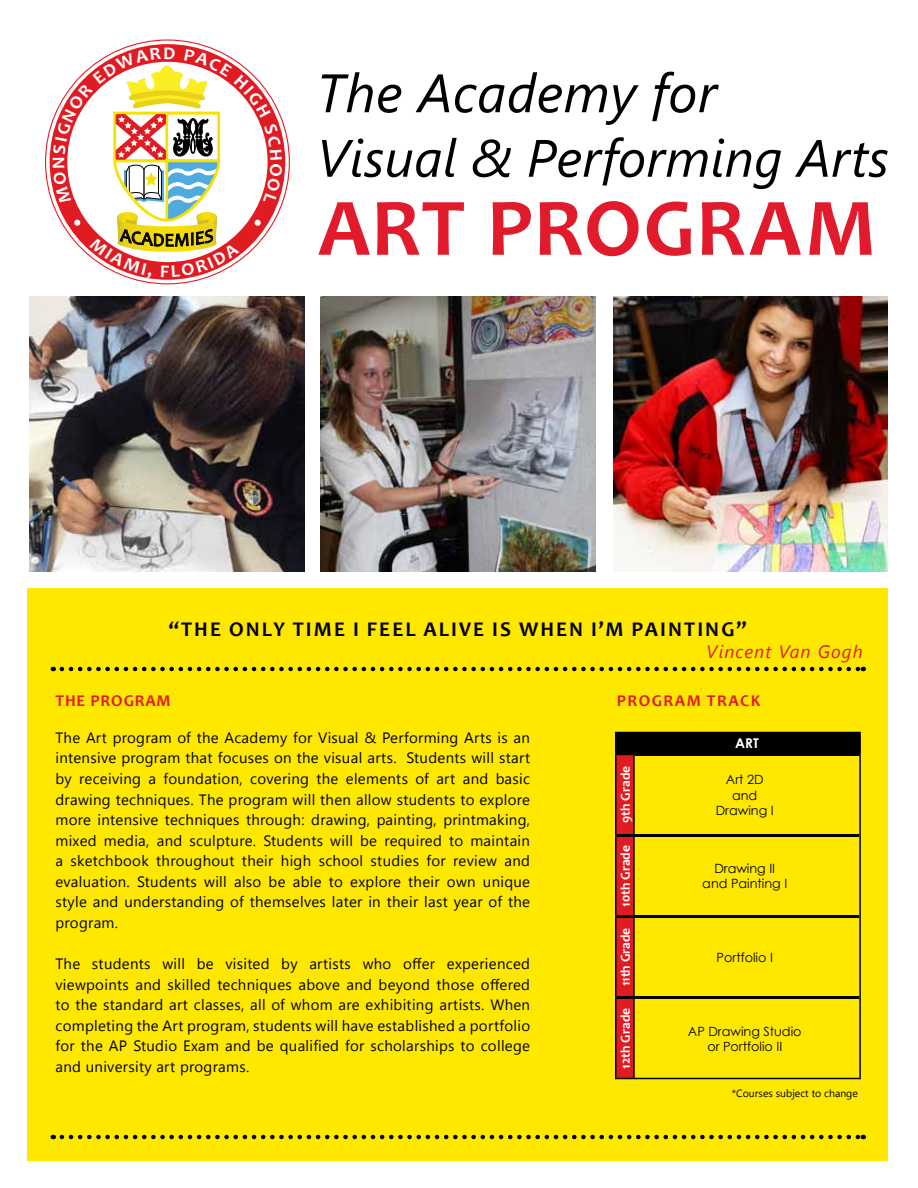
<style>
.page{position:relative;width:918px;height:1188px;background:#fff}
.page>*{position:absolute;margin:0;border:0;box-sizing:border-box;transform-origin:0 0}
.t1{font:700 82.5px "Candara";letter-spacing:.015em;color:#e11a2c}
.t2{font:italic 54px "Segoe UI";letter-spacing:.01em;color:#000}
.t3{font:italic 52.5px "Segoe UI";letter-spacing:.005em;color:#000}
.t4{font:700 21px "Candara";letter-spacing:.1em;color:#000}
.t5{font:18.75px "Candara";color:#000}
.t6{font:italic 18px "Segoe UI";letter-spacing:.06em;color:#e11b22}
.t7{font:700 16.5px "Candara";letter-spacing:.09em;color:#e11b22}
.t8{font:15px/20.5px "Segoe UI";letter-spacing:.02em;color:#000;text-align:justify}
.t9{font:700 13.5px "Candara";color:#fff}
.t10{font:700 13.5px "Century Gothic";color:#fff}
.t11{font:12.75px/15.3px "Century Gothic";color:#000;text-align:center}
.t12{font:10.5px "Segoe UI";color:#000}
</style>
<div class="page">
<div style="left:27px;top:588px;width:861px;height:573px;background:#ffe800"></div>
<svg style="left:62px;top:1135px;width:802px;height:4px"></svg>
<svg style="left:62px;top:667px;width:802px;height:4px"></svg>
<hr style="left:634px;top:732px;width:227px;height:1px;background:#000">
<hr style="left:859px;top:733px;width:2px;height:21px;background:#000">
<hr style="left:859px;top:754px;width:2px;height:82px;background:#000">
<hr style="left:859px;top:836px;width:2px;height:80px;background:#000">
<hr style="left:859px;top:916px;width:2px;height:82px;background:#000">
<hr style="left:859px;top:998px;width:2px;height:80px;background:#000">
<svg style="left:615px;top:732px;width:245px;height:347px"></svg>
<hr style="left:634px;top:1078px;width:227px;height:1px;background:#000">
<hr style="left:635px;top:753px;width:224px;height:3px;background:#000">
<hr style="left:634px;top:834px;width:225px;height:3px;background:#000">
<hr style="left:634px;top:915px;width:225px;height:3px;background:#000">
<hr style="left:634px;top:996px;width:225px;height:3px;background:#000">
<hr style="left:616px;top:834px;width:18px;height:3px;background:#000">
<hr style="left:616px;top:915px;width:18px;height:3px;background:#000">
<hr style="left:616px;top:996px;width:18px;height:3px;background:#000">
<img style="left:321px;top:297px;width:274px;height:274px">
<img style="left:613px;top:297px;width:275px;height:274px">
<img style="left:30px;top:297px;width:274px;height:274px">
<svg style="left:53px;top:47px;width:229px;height:232px"></svg>
<p class="t5" style="left:164px;top:228px;width:11px">E</p>
<h2 class="t2" style="left:316px;top:56px;width:402px">The Academy for</h2>
<h3 class="t3" style="left:316px;top:122px;width:574px">Visual &amp; Performing Arts</h3>
<h1 class="t1" style="left:318px;top:176px;width:560px">ART PROGRAM</h1>
<h3 class="t4" style="left:169px;top:616px;width:386px">“THE ONLY TIME I FEEL ALIVE IS WHEN</h3>
<h3 class="t4" style="left:591px;top:616px;width:157px">I’M PAINTING”</h3>
<p class="t6" style="left:706px;top:639px;width:158px">Vincent Van Gogh</p>
<p class="t7" style="left:56px;top:690px;width:117px">THE PROGRAM</p>
<p class="t7" style="left:617px;top:690px;width:145px">PROG RAM TRACK</p>
<p class="t8" style="left:56px;top:727px;width:476px">The Art program of the Academy for Visual &amp; Performing Arts is an intensive program that focuses on the visual arts. Students will start by receiving a foundation, covering the elements of art and basic drawing techniques. The program will then allow students to explore more intensive techniques through: drawing, painting, printmaking, mixed media, and sculpture. Students will be required to maintain a sketchbook throughout their high school studies for review and evaluation. Students will also be able to explore their own unique style and understanding of themselves later in their last year of the program.</p>
<p class="t8" style="left:56px;top:953px;width:476px">The students will be visited by artists who offer experienced viewpoints and skilled techniques above and beyond those offered to the standard art classes, all of whom are exhibiting artists. When completing the Art program, students will have established a portfolio for the AP Studio Exam and be qualified for scholarships to college and university art programs.</p>
<p class="t10" style="left:735px;top:735px;width:25px">Art</p>
<p class="t9" style="left:617px;top:823px;width:58px;rotate:-90deg">9TH GRADE</p>
<p class="t11" style="left:716px;top:772px;width:59px">Art 2D and<br>Drawing I</p>
<p class="t9" style="left:617px;top:907px;width:63px;rotate:-90deg">10TH GRADE</p>
<p class="t11" style="left:702px;top:861px;width:86px">Drawing II and Painting I</p>
<p class="t9" style="left:617px;top:986px;width:60px;rotate:-90deg">11TH GRADE</p>
<p class="t11" style="left:717px;top:949px;width:58px">Portfolio I</p>
<p class="t9" style="left:617px;top:1069px;width:62px;rotate:-90deg">12TH GRADE</p>
<p class="t11" style="left:688px;top:1023px;width:115px">AP Drawing Studio or Portfolio II</p>
<p class="t12" style="left:732px;top:1085px;width:128px">*Courses subject to change</p>
</div>
